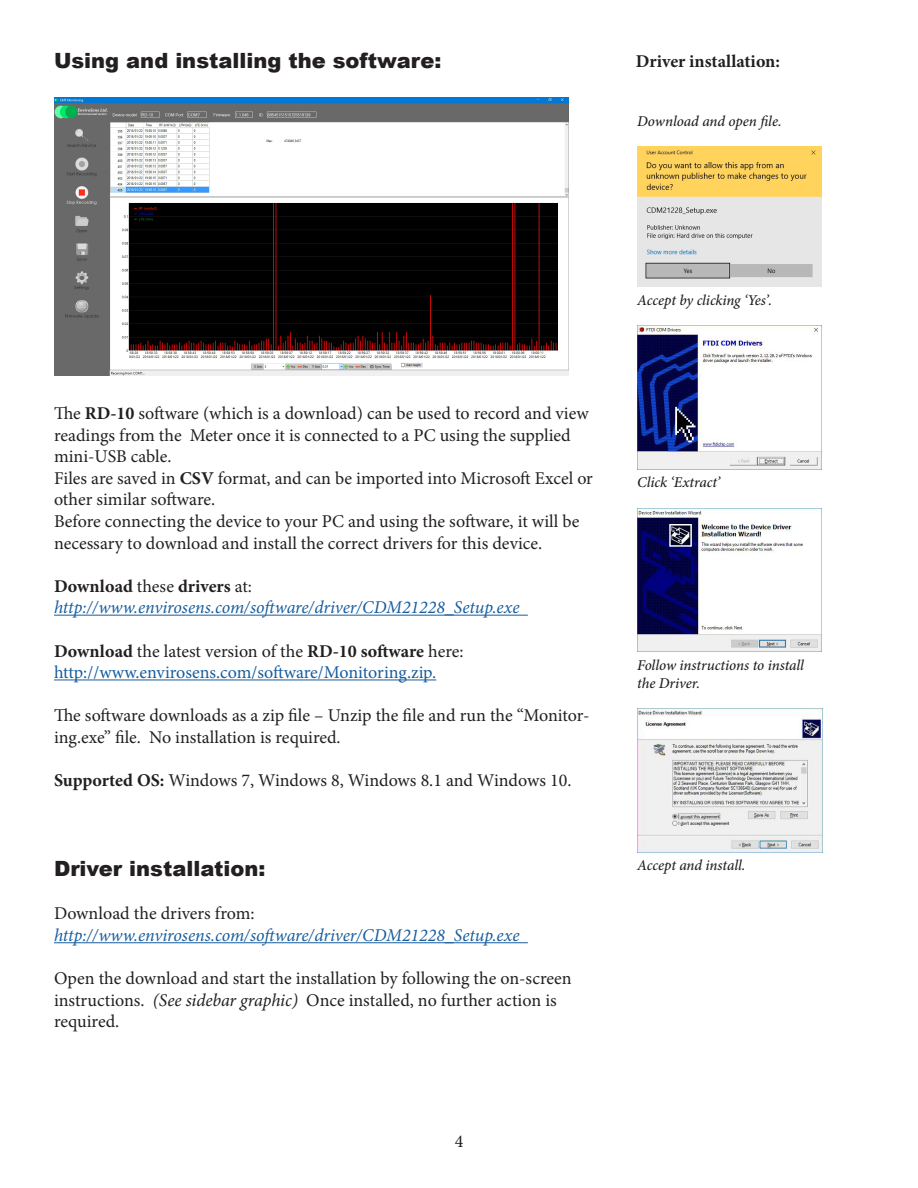
<style>
.page{position:relative;width:918px;height:1188px;background:#fff}
.page>*{position:absolute;margin:0;border:0;box-sizing:border-box;transform-origin:0 0}
.heading_1{font:900 21px "Arial";color:#231f20}
.t1{font:18px/21.6px "Minion Pro";color:#231f20}
.t2{font:italic 18px "Minion Pro";color:#175d9e}
.t3{font:18px "Minion Pro";letter-spacing:-.005em;color:#175d9e}
.t4{font:700 18px "Minion Pro";color:#231f20}
.t5{font:italic 500 15px/18px "Minion Pro";letter-spacing:-.005em;color:#231f20}
.s1{font-weight:700}
.s2{font-weight:400}
.s3{font-style:italic}
</style>
<div class="page">
<hr style="left:54px;top:615px;width:474px;height:1px;background:#175d9e">
<hr style="left:54px;top:680px;width:382px;height:1px;background:#175d9e">
<hr style="left:54px;top:942px;width:474px;height:1px;background:#175d9e">
<img style="left:54px;top:97px;width:514px;height:279px">
<img style="left:637px;top:147px;width:185px;height:140px">
<img style="left:637px;top:326px;width:185px;height:143px">
<img style="left:637px;top:508px;width:185px;height:144px">
<img style="left:637px;top:709px;width:186px;height:143px">
<p class="heading_1" style="left:54px;top:46px;width:389px">Using and installing the software:</p>
<p class="t4" style="left:636px;top:49px;width:146px">Driver installation:</p>
<p class="t5" style="left:637px;top:112px;width:146px">Download and open file.</p>
<p class="t1" style="left:54px;top:402px;width:536px">The <span class="s1">RD-10</span> software (which is a download) can be used to record and view readings from the Meter once it is connected to a PC using the supplied mini-USB cable.</p>
<p class="t1" style="left:54px;top:467px;width:540px">Files are saved in <span class="s1">CSV</span> format, and can be imported into Microsoft Excel or other similar software.</p>
<p class="t1" style="left:54px;top:510px;width:527px">Before connecting the device to your PC and using the software, it will be necessary to download and install the correct drivers for this device.</p>
<p class="t4" style="left:54px;top:573px;width:199px">Download <span class="s2">these</span> drivers <span class="s2">at:</span></p>
<p class="t2" style="left:54px;top:595px;width:467px">http://www.envirosens.com/software/driver/CDM21228_Setup.exe</p>
<p class="t1" style="left:54px;top:640px;width:411px"><span class="s1">Download</span> the latest version of the <span class="s1">RD-10 software</span> here:</p>
<p class="t3" style="left:54px;top:660px;width:384px">http://www.envirosens.com/software/Monitoring.zip.</p>
<p class="t1" style="left:54px;top:705px;width:537px">The software downloads as a zip file – Unzip the file and run the “Monitor&shy;ing.exe” file. No installation is required.</p>
<p class="t1" style="left:54px;top:770px;width:519px"><span class="s1">Supported OS:</span> Windows 7, Windows 8, Windows 8.1 and Windows 10.</p>
<p class="heading_1" style="left:54px;top:853px;width:213px">Driver installation:</p>
<p class="t1" style="left:54px;top:903px;width:202px">Download the drivers from:</p>
<p class="t2" style="left:54px;top:923px;width:467px">http://www.envirosens.com/software/driver/CDM21228_Setup.exe</p>
<p class="t1" style="left:54px;top:968px;width:519px">Open the download and start the installation by following the on-screen instructions. <span class="s3">(See sidebar graphic)</span> Once installed, no further action is required.</p>
<p class="t1" style="left:455px;top:1131px;width:10px">4</p>
<p class="t5" style="left:637px;top:291px;width:137px">Accept by clicking ‘Yes’.</p>
<p class="t5" style="left:637px;top:474px;width:85px">Click ‘Extract’</p>
<p class="t5" style="left:637px;top:656px;width:168px">Follow instructions to install the Driver.</p>
<p class="t5" style="left:637px;top:857px;width:110px">Accept and install.</p>
</div>
